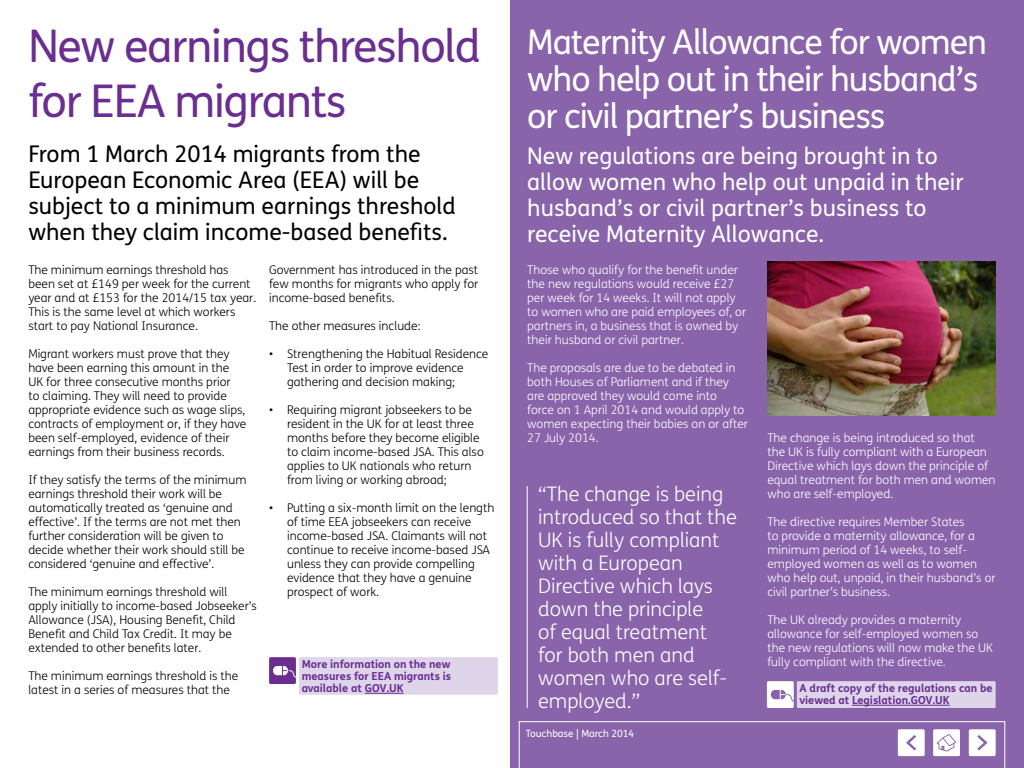
<style>
.page{position:relative;width:1024px;height:768px;background:#fff}
.page>*{position:absolute;margin:0;border:0;box-sizing:border-box;transform-origin:0 0}
.HEADING{font:45px/54.8px "FS Me";letter-spacing:-.03em;color:#6a2e91}
.HEADING-2{font:34px/37px "FS Me";letter-spacing:-.03em;color:#fff}
.STANDFIRST{font:23px/26px "FS Me";color:#000}
.STANDFIRST-2{font:23px/26px "FS Me";color:#fff}
.BODY{font:300 20px/23px "FS Me";color:#fff}
.BODY-2{font:300 12px/14px "FS Me";color:#000}
.BODY-3{font:300 12px/14px "FS Me";color:#fff}
.HYPERLINK{font:700 11px/12px "FS Me";color:#6a2e91;text-align:justify}
.t1{font:10px "FS Me";color:#fff}
</style>
<div class="page">
<div style="left:511px;top:0;width:513px;height:768px;background:#8a64ab"></div>
<svg style="left:519px;top:721px;width:486px;height:47px"></svg>
<div style="left:299px;top:657px;width:199px;height:38px;background:#ded5ea"></div>
<svg style="left:269px;top:657px;width:27px;height:27px"></svg>
<hr style="left:365px;top:693px;width:39px;height:1px;background:#6a2e91">
<img style="left:767px;top:262px;width:229px;height:153px">
<div style="left:797px;top:681px;width:199px;height:27px;background:#ded5ea"></div>
<svg style="left:767px;top:681px;width:27px;height:27px"></svg>
<hr style="left:852px;top:705px;width:98px;height:1px;background:#6a2e91">
<hr style="left:527px;top:486px;width:1px;height:222px;background:#fff">
<p class="HEADING" style="left:28px;top:18px;width:454px">New earnings threshold for EEA migrants</p>
<p class="STANDFIRST" style="left:28px;top:140px;width:429px">From 1 March 2014 migrants from the European Economic Area (EEA) will be subject to a minimum earnings threshold when they claim income-based benefits.</p>
<p class="BODY-2" style="left:28px;top:262px;width:229px">The minimum earnings threshold has been set at £149 per week for the current year and at £153 for the 2014/15 tax year.<br>This is the same level at which workers start to pay National Insurance.</p>
<p class="BODY-2" style="left:28px;top:346px;width:219px">Migrant workers must prove that they have been earning this amount in the UK for three consecutive months prior<br>to claiming. They will need to provide appropriate evidence such as wage slips, contracts of employment or, if they have been self-employed, evidence of their earnings from their business records.</p>
<p class="BODY-2" style="left:28px;top:472px;width:220px">If they satisfy the terms of the minimum earnings threshold their work will be automatically treated as ‘genuine and effective’. If the terms are not met then further consideration will be given to decide whether their work should still be considered ‘genuine and effective’.</p>
<p class="BODY-2" style="left:28px;top:585px;width:230px">The minimum earnings threshold will apply initially to income-based Jobseeker’s Allowance (JSA), Housing Benefit, Child Benefit and Child Tax Credit. It may be extended to other benefits later.</p>
<p class="BODY-2" style="left:28px;top:669px;width:211px">The minimum earnings threshold is the latest in a series of measures that the</p>
<p class="BODY-2" style="left:269px;top:263px;width:211px;text-align:justify">Government has introduced in the past few months for migrants who apply for income-based benefits.</p>
<p class="BODY-2" style="left:269px;top:319px;width:153px">The other measures include:</p>
<p class="BODY-2" style="left:287px;top:346px;width:203px;text-indent:-18px">• Strengthening the Habitual Residence<br>Test in order to improve evidence gathering and decision making;</p>
<p class="BODY-2" style="left:287px;top:402px;width:198px;text-indent:-18px">• Requiring migrant jobseekers to be resident in the UK for at least three months before they become eligible to claim income-based JSA. This also applies to UK nationals who return from living or working abroad;</p>
<p class="BODY-2" style="left:287px;top:500px;width:209px;text-indent:-18px">• Putting a six-month limit on the length of time EEA jobseekers can receive income-based JSA. Claimants will not continue to receive income-based JSA unless they can provide compelling evidence that they have a genuine prospect of work.</p>
<p class="HYPERLINK" style="left:302px;top:658px;width:151px">More information on the new measures for EEA migrants is available at GOV.UK</p>
<p class="HEADING-2" style="left:527px;top:23px;width:461px">Maternity Allowance for women who help out in their husband’s or civil partner’s business</p>
<p class="STANDFIRST-2" style="left:527px;top:143px;width:438px">New regulations are being brought in to allow women who help out unpaid in their husband’s or civil partner’s business to receive Maternity Allowance.</p>
<p class="BODY-3" style="left:527px;top:262px;width:221px">Those who qualify for the benefit under the new regulations would receive £27 per week for 14 weeks. It will not apply to women who are paid employees of, or partners in, a business that is owned by their husband or civil partner.</p>
<p class="BODY-3" style="left:527px;top:360px;width:222px">The proposals are due to be debated in both Houses of Parliament and if they are approved they would come into<br>force on 1 April 2014 and would apply to women expecting their babies on or after<br>27 July 2014.</p>
<p class="BODY-3" style="left:767px;top:431px;width:230px">The change is being introduced so that the UK is fully compliant with a European Directive which lays down the principle of equal treatment for both men and women who are self-employed.</p>
<p class="BODY-3" style="left:767px;top:515px;width:230px">The directive requires Member States<br>to provide a maternity allowance, for a minimum period of 14 weeks, to self&shy;employed women as well as to women who help out, unpaid, in their husband’s or civil partner’s business.</p>
<p class="BODY-3" style="left:767px;top:613px;width:227px">The UK already provides a maternity allowance for self-employed women so the new regulations will now make the UK fully compliant with the directive.</p>
<p class="BODY" style="left:538px;top:482px;width:200px">“The change is being introduced so that the<br>UK is fully compliant with a European<br>Directive which lays down the principle<br>of equal treatment<br>for both men and women who are self&shy;employed.”</p>
<p class="HYPERLINK" style="left:799px;top:682px;width:195px">A draft copy of the regulations can be viewed at Legislation.GOV.UK</p>
<p class="t1" style="left:526px;top:726px;width:110px">Touchbase | March 2014</p>
</div>
